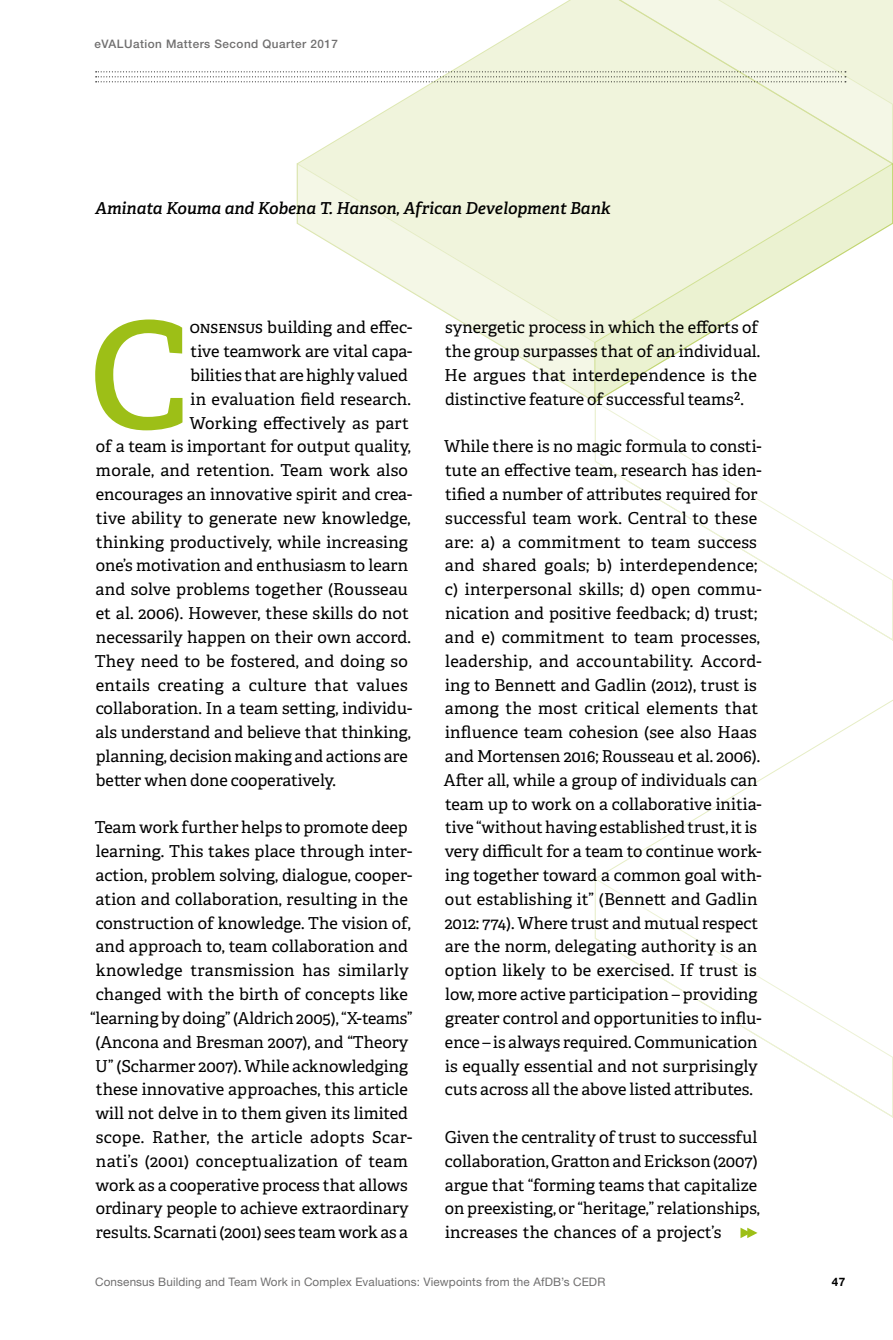
<style>
.page{position:relative;width:893px;height:1340px;background:#fff}
.page>*{position:absolute;margin:0;border:0;box-sizing:border-box;transform-origin:0 0}
.t1{font:600 147.88px "Adelle";color:#9dbf17}
.t2{font:16.45px/23.8px "Adelle";color:#000}
.t3{font:italic 600 16.45px "Adelle";color:#000}
.t4{font:16.45px "Adelle";letter-spacing:.02em;color:#000}
.t5{font:11.72px "Helvetica Neue LT Std";letter-spacing:.01em;color:#706f6f}
.t6{font:500 11.72px "Helvetica Neue LT Std";letter-spacing:.04em;color:#706f6f}
.t7{font:700 11.72px "Helvetica Neue LT Std";color:#000}
</style>
<div class="page">
<svg style="left:594px;top:403px;width:299px;height:238px"></svg>
<svg style="left:598px;top:700px;width:295px;height:177px"></svg>
<svg style="left:594px;top:877px;width:299px;height:241px"></svg>
<svg style="left:297px;top:0;width:596px;height:162px"></svg>
<svg style="left:596px;top:162px;width:297px;height:241px"></svg>
<svg style="left:296px;top:162px;width:300px;height:241px"></svg>
<svg style="left:96px;top:71px;width:750px;height:11px"></svg>
<svg style="left:740px;top:1227px;width:17px;height:11px"></svg>
<p class="t6" style="left:95px;top:36px;width:245px">eVALUation Matters Second Quarter 2017</p>
<p class="t3" style="left:95px;top:198px;width:517px">Aminata Kouma and Kobena T. Hanson, African Development Bank</p>
<h1 class="t1" style="left:89px;top:283px;width:102px">C</h1>
<p class="t2" style="left:190px;top:316px;width:224px">onsensus building and effec-</p>
<p class="t2" style="left:191px;top:340px;width:223px">tive teamwork are vital capa-</p>
<p class="t2" style="left:191px;top:363px;width:219px">bilities that are highly valued</p>
<p class="t2" style="left:191px;top:387px;width:222px">in evaluation field research.</p>
<p class="t2" style="left:190px;top:411px;width:221px">Working effectively as part</p>
<p class="t2" style="left:96px;top:435px;width:317px">of a team is important for output quality,</p>
<p class="t2" style="left:96px;top:459px;width:314px">morale, and retention. Team work also</p>
<p class="t2" style="left:96px;top:482px;width:318px">encourages an innovative spirit and crea-</p>
<p class="t2" style="left:96px;top:506px;width:316px">tive ability to generate new knowledge,</p>
<p class="t2" style="left:96px;top:530px;width:314px">thinking productively, while increasing</p>
<p class="t2" style="left:96px;top:554px;width:314px">one’s motivation and enthusiasm to learn</p>
<p class="t2" style="left:96px;top:578px;width:314px">and solve problems together (Rousseau</p>
<p class="t2" style="left:96px;top:601px;width:315px">et al. 2006). However, these skills do not</p>
<p class="t2" style="left:96px;top:625px;width:317px">necessarily happen on their own accord.</p>
<p class="t2" style="left:95px;top:649px;width:315px">They need to be fostered, and doing so</p>
<p class="t4" style="left:96px;top:674px;width:314px">entails creating a culture that values</p>
<p class="t2" style="left:96px;top:697px;width:318px">collaboration. In a team setting, individu-</p>
<p class="t2" style="left:96px;top:720px;width:317px">als understand and believe that thinking,</p>
<p class="t2" style="left:96px;top:744px;width:314px">planning, decision making and actions are</p>
<p class="t2" style="left:96px;top:768px;width:242px">better when done cooperatively.</p>
<p class="t2" style="left:90px;top:816px;width:324px;text-align:center">Team work further helps to promote deep learning. This takes place through inter&shy;action, problem solving, dialogue, cooper&shy;ation and collaboration, resulting in the construction of knowledge. The vision of, and approach to, team collaboration and knowledge transmission has similarly changed with the birth of concepts like “learning by doing” (Aldrich 2005), “X-teams” (Ancona and Bresman 2007), and “Theory U” (Scharmer 2007). While acknowledging these innovative approaches, this article will not delve in to them given its limited scope. Rather, the article adopts Scar&shy;nati’s (2001) conceptualization of team work as a cooperative process that allows ordinary people to achieve extraordinary results. Scarnati (2001) sees team work as a</p>
<p class="t2" style="left:445px;top:316px;width:317px">synergetic process in which the efforts of the group surpasses that of an individual.<br>He argues that interdependence is the distinctive feature of successful teams<sup>2</sup>.</p>
<p class="t2" style="left:444px;top:435px;width:319px">While there is no magic formula to consti&shy;tute an effective team, research has iden&shy;tified a number of attributes required for successful team work. Central to these are: a) a commitment to team success and shared goals; b) interdependence; c) interpersonal skills; d) open commu&shy;nication and positive feedback; d) trust; and e) commitment to team processes, leadership, and accountability. Accord&shy;ing to Bennett and Gadlin (2012), trust is among the most critical elements that influence team cohesion (see also Haas and Mortensen 2016; Rousseau et al. 2006).<br>After all, while a group of individuals can team up to work on a collaborative initia&shy;tive “without having established trust, it is very difficult for a team to continue work&shy;ing together toward a common goal with&shy;out establishing it” (Bennett and Gadlin 2012: 774). Where trust and mutual respect are the norm, delegating authority is an option likely to be exercised. If trust is low, more active participation – providing greater control and opportunities to influ&shy;ence – is always required. Communication is equally essential and not surprisingly cuts across all the above listed attributes.</p>
<p class="t2" style="left:445px;top:1125px;width:317px">Given the centrality of trust to successful collaboration, Gratton and Erickson (2007) argue that “forming teams that capitalize on preexisting, or “heritage,” relationships, increases the chances of a project’s</p>
<p class="t5" style="left:95px;top:1274px;width:512px">Consensus Building and Team Work in Complex Evaluations: Viewpoints from the AfDB’s CEDR</p>
<p class="t7" style="left:832px;top:1274px;width:15px">47</p>
</div>
